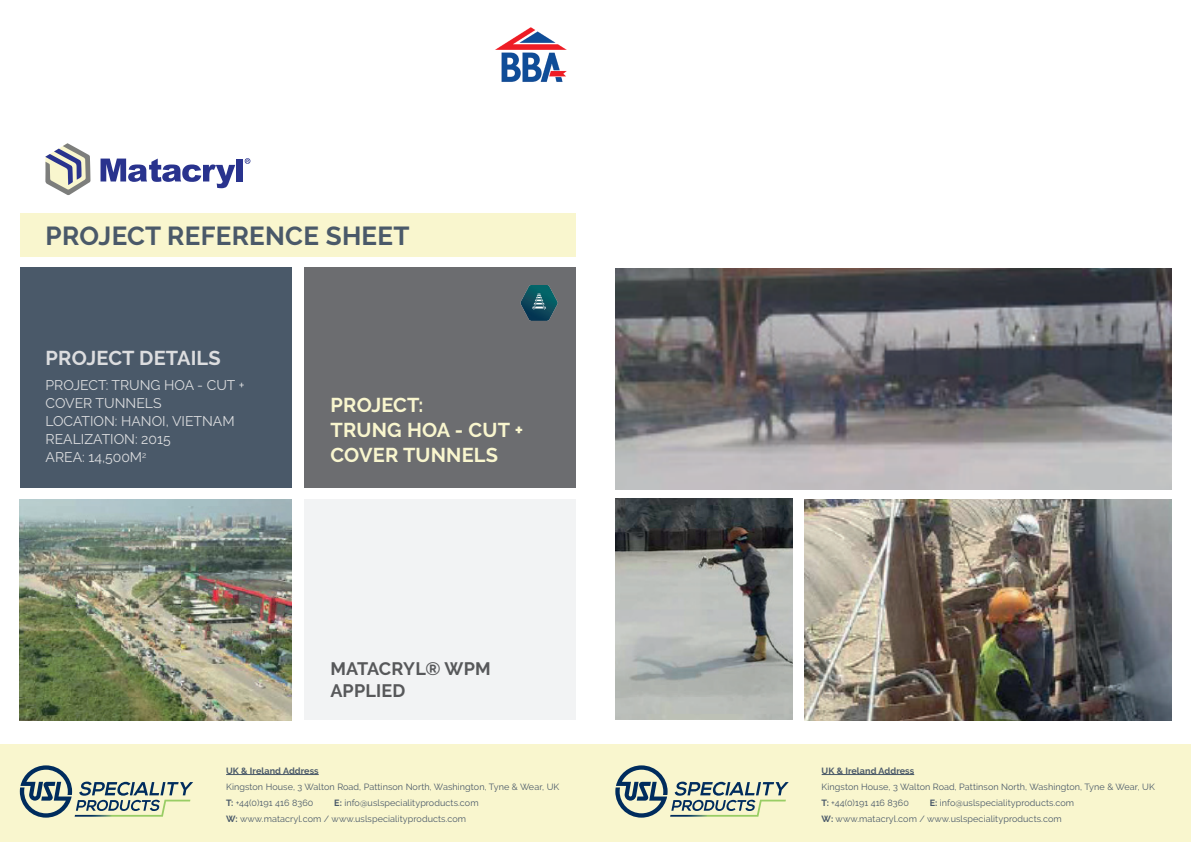
<style>
.page{position:relative;width:1191px;height:842px;background:#fff}
.page>*{position:absolute;margin:0;border:0;box-sizing:border-box;transform-origin:0 0}
.t1{font:700 26px "Raleway";letter-spacing:.01em;color:#4a5969}
.t2{font:700 20px/25px "Raleway";letter-spacing:.01em;color:#f9f6ce}
.t3{font:700 20px "Raleway";letter-spacing:.01em;color:#dcdddf}
.t4{font:700 18px/22px "Raleway";letter-spacing:.01em;color:#57585a}
.t5{font:14px/18px "Raleway";color:#dcdddf}
.t6{font:9px/16px "Raleway";letter-spacing:.01em;color:#4a5969}
.t7{font:700 9px "Raleway";letter-spacing:.01em;color:#4a5969}
.s1{font-weight:700}
</style>
<div class="page">
<div style="left:20px;top:213px;width:555px;height:44px;background:#f9f6ce"></div>
<div style="left:20px;top:268px;width:272px;height:220px;background:#4a5969"></div>
<div style="left:0;top:744px;width:1191px;height:98px;background:#f9f6ce"></div>
<img style="left:615px;top:269px;width:556px;height:220px">
<img style="left:804px;top:500px;width:367px;height:220px">
<img style="left:615px;top:499px;width:177px;height:220px">
<svg style="left:20px;top:765px;width:173px;height:53px"></svg>
<svg style="left:615px;top:765px;width:173px;height:53px"></svg>
<hr style="left:226px;top:774px;width:93px;height:1px;background:#4a5969">
<hr style="left:821px;top:774px;width:93px;height:1px;background:#4a5969">
<img style="left:20px;top:499px;width:272px;height:221px">
<div style="left:304px;top:267px;width:271px;height:220px;background:#6c6d70"></div>
<div style="left:304px;top:499px;width:271px;height:220px;background:#f2f3f4"></div>
<svg style="left:100px;top:159px;width:135px;height:29px"></svg>
<div style="left:236px;top:159px;width:6px;height:22px;background:#29338e"></div>
<svg style="left:245px;top:158px;width:5px;height:6px"></svg>
<svg style="left:45px;top:143px;width:45px;height:52px"></svg>
<img style="left:495px;top:27px;width:72px;height:55px">
<img style="left:520px;top:285px;width:38px;height:35px">
<h1 class="t1" style="left:46px;top:221px;width:365px">PROJECT REFERENCE SHEET</h1>
<h2 class="t3" style="left:46px;top:346px;width:177px">PROJECT DETAILS</h2>
<h3 class="t5" style="left:46px;top:376px;width:200px">PROJECT: TRUNG HOA - CUT +<br>COVER TUNNELS<br>LOCATION: HANOI, VIETNAM<br>REALIZATION: 2015<br>AREA: 14,500M<sup>2</sup></h3>
<h2 class="t2" style="left:330px;top:393px;width:194px">PROJECT:<br>TRUNG HOA - CUT +<br>COVER TUNNELS</h2>
<h3 class="t4" style="left:330px;top:657px;width:162px">MATACRYL® WPM<br>APPLIED</h3>
<p class="t7" style="left:226px;top:765px;width:94px">UK &amp; Ireland Address</p>
<p class="t6" style="left:226px;top:779px;width:335px">Kingston House, 3 Walton Road, Pattinson North, Washington, Tyne &amp; Wear, UK<br><span class="s1">T:</span> +44(0)191 416 8360</p>
<p class="t6" style="left:226px;top:795px;width:254px;text-indent:108px"><span class="s1">E:</span> info@uslspecialityproducts.com<br><span class="s1">W:</span> www.matacryl.com / www.uslspecialityproducts.com</p>
<p class="t7" style="left:821px;top:765px;width:94px">UK &amp; Ireland Address</p>
<p class="t6" style="left:821px;top:779px;width:335px">Kingston House, 3 Walton Road, Pattinson North, Washington, Tyne &amp; Wear, UK<br><span class="s1">T:</span> +44(0)191 416 8360</p>
<p class="t6" style="left:821px;top:795px;width:254px;text-indent:108px"><span class="s1">E:</span> info@uslspecialityproducts.com<br><span class="s1">W:</span> www.matacryl.com / www.uslspecialityproducts.com</p>
</div>
